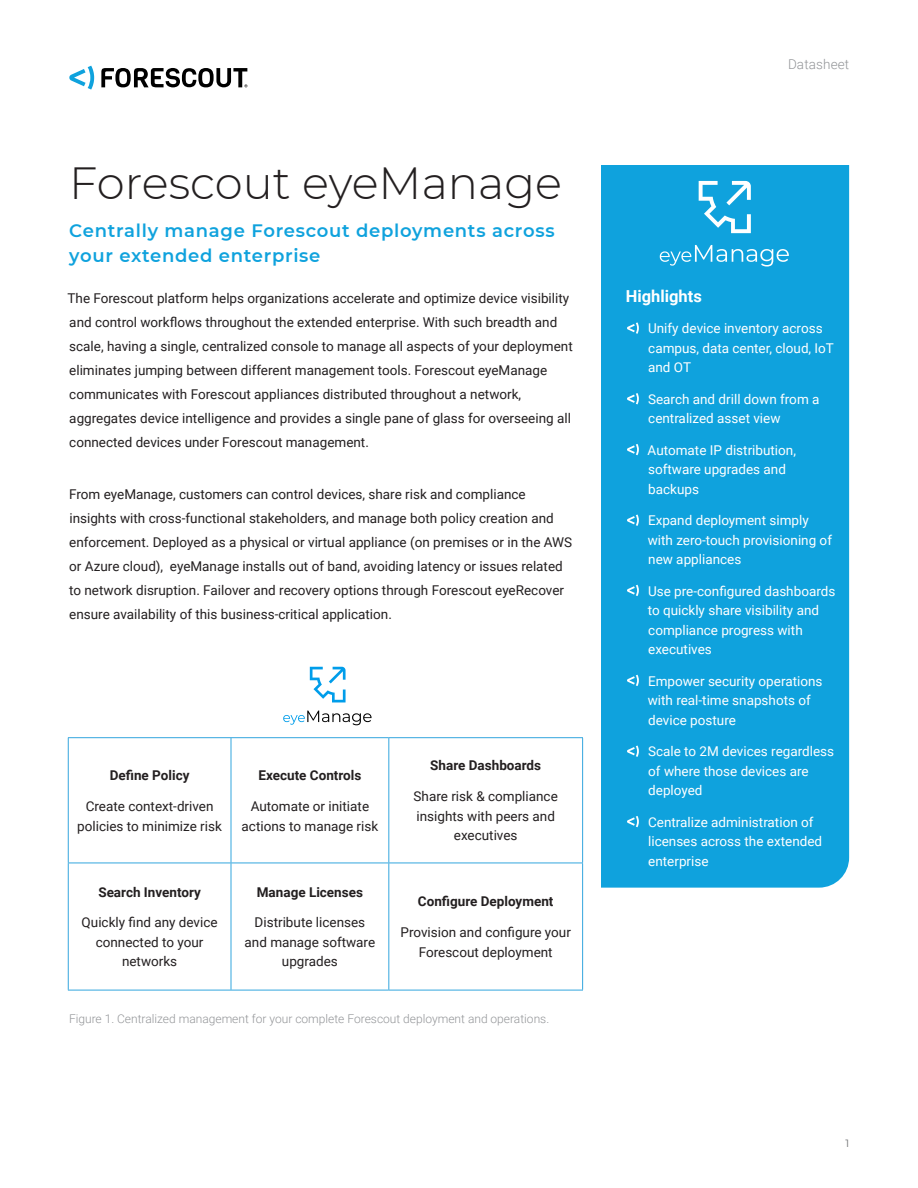
<style>
.page{position:relative;width:918px;height:1188px;background:#fff}
.page>*{position:absolute;margin:0;border:0;box-sizing:border-box;transform-origin:0 0}
.title_small{font:300 45px "Montserrat";color:#231f20}
.title_small-2{font:600 18px/25.5px "Montserrat";letter-spacing:.04em;color:#0fa2dd}
.body{font:700 16.5px "Roboto";color:#fff}
.body_bullets{font:13.5px/24px "Roboto";color:#231f20}
.body-2{font:13.5px/19.5px "Roboto";color:#fff}
.body-3{font:13.5px/19.5px "Roboto";color:#231f20;text-align:center}
.body-4{font:700 13.5px "Roboto";color:#231f20}
.folio{font:300 13.5px "Roboto";letter-spacing:.01em;color:#939598}
.t1{font:300 12px "Roboto";color:#939598}
.folio-2{font:10.5px "Montserrat";color:#6c6d70}
</style>
<div class="page">
<svg style="left:69px;top:66px;width:25px;height:24px"></svg>
<svg style="left:101px;top:68px;width:147px;height:20px"></svg>
<div style="left:601px;top:165px;width:248px;height:723px;background:#0fa2dd"></div>
<hr style="left:582px;top:863px;width:1px;height:127px;background:#33a6de">
<hr style="left:389px;top:990px;width:194px;height:1px;background:#33a6de">
<hr style="left:388px;top:738px;width:1px;height:125px;background:#33a6de">
<hr style="left:68px;top:863px;width:1px;height:127px;background:#33a6de">
<hr style="left:68px;top:990px;width:163px;height:1px;background:#33a6de">
<hr style="left:231px;top:863px;width:1px;height:127px;background:#33a6de">
<hr style="left:388px;top:863px;width:1px;height:127px;background:#33a6de">
<hr style="left:231px;top:990px;width:158px;height:1px;background:#33a6de">
<hr style="left:231px;top:738px;width:1px;height:125px;background:#33a6de">
<hr style="left:68px;top:738px;width:1px;height:125px;background:#33a6de">
<hr style="left:582px;top:738px;width:1px;height:125px;background:#33a6de">
<hr style="left:68px;top:863px;width:163px;height:1px;background:#33a6de">
<hr style="left:231px;top:863px;width:158px;height:1px;background:#33a6de">
<hr style="left:389px;top:863px;width:194px;height:1px;background:#33a6de">
<hr style="left:68px;top:737px;width:163px;height:1px;background:#33a6de">
<hr style="left:231px;top:737px;width:158px;height:1px;background:#33a6de">
<hr style="left:389px;top:737px;width:194px;height:1px;background:#33a6de">
<svg style="left:283px;top:711px;width:89px;height:14px"></svg>
<svg style="left:310px;top:667px;width:36px;height:35px"></svg>
<svg style="left:660px;top:245px;width:129px;height:22px;background:#3cb3e3"></svg>
<svg style="left:699px;top:181px;width:52px;height:52px"></svg>
<svg style="left:627px;top:322px;width:12px;height:12px"></svg>
<svg style="left:627px;top:393px;width:12px;height:11px"></svg>
<svg style="left:627px;top:444px;width:12px;height:11px"></svg>
<svg style="left:627px;top:515px;width:12px;height:11px"></svg>
<svg style="left:627px;top:585px;width:12px;height:11px"></svg>
<svg style="left:620px;top:666px;width:19px;height:20px"></svg>
<svg style="left:627px;top:746px;width:12px;height:11px"></svg>
<svg style="left:627px;top:816px;width:12px;height:11px"></svg>
<p class="title_small" style="left:69px;top:153px;width:494px">Forescout eyeManage</p>
<p class="title_small-2" style="left:69px;top:217px;width:487px">Centrally manage Forescout deployments across your extended enterprise</p>
<p class="body_bullets" style="left:68px;top:285px;width:507px">The Forescout platform helps organizations accelerate and optimize device visibility and control workflows throughout the extended enterprise. With such breadth and scale, having a single, centralized console to manage all aspects of your deployment eliminates jumping between different management tools. Forescout eyeManage communicates with Forescout appliances distributed throughout a network, aggregates device intelligence and provides a single pane of glass for overseeing all connected devices under Forescout management.</p>
<p class="body_bullets" style="left:69px;top:482px;width:505px">From eyeManage, customers can control devices, share risk and compliance insights with cross-functional stakeholders, and manage both policy creation and enforcement. Deployed as a physical or virtual appliance (on premises or in the AWS or Azure cloud), eyeManage installs out of band, avoiding latency or issues related to network disruption. Failover and recovery options through Forescout eyeRecover ensure availability of this business-critical application.</p>
<p class="body-4" style="left:110px;top:766px;width:81px">Define Policy</p>
<p class="body-3" style="left:77px;top:796px;width:146px">Create context-driven policies to minimize risk</p>
<p class="body-4" style="left:258px;top:766px;width:104px">Execute Controls</p>
<p class="body-3" style="left:242px;top:796px;width:138px">Automate or initiate actions to manage risk</p>
<p class="body-4" style="left:98px;top:882px;width:104px">Search Inventory</p>
<p class="body-3" style="left:82px;top:912px;width:138px">Quickly find any device connected to your networks</p>
<p class="body-4" style="left:257px;top:882px;width:108px">Manage Licenses</p>
<p class="body-3" style="left:245px;top:912px;width:132px">Distribute licenses and manage software upgrades</p>
<p class="body-4" style="left:430px;top:756px;width:112px">Share Dashboards</p>
<p class="body-3" style="left:414px;top:786px;width:146px">Share risk &amp; compliance insights with peers and executives</p>
<p class="body-4" style="left:418px;top:892px;width:137px">Configure Deployment</p>
<p class="body-3" style="left:400px;top:922px;width:172px">Provision and configure your<br>Forescout deployment</p>
<p class="t1" style="left:69px;top:1010px;width:482px">Figure 1. Centralized management for your complete Forescout deployment and operations.</p>
<p class="folio" style="left:788px;top:54px;width:63px">Datasheet</p>
<p class="body" style="left:626px;top:284px;width:78px">Highlights</p>
<p class="body-2" style="left:648px;top:318px;width:187px">Unify device inventory across campus, data center, cloud, IoT and OT</p>
<p class="body-2" style="left:648px;top:388px;width:173px">Search and drill down from a centralized asset view</p>
<p class="body-2" style="left:648px;top:439px;width:150px">Automate IP distribution, software upgrades and backups</p>
<p class="body-2" style="left:648px;top:510px;width:186px">Expand deployment simply with zero-touch provisioning of new appliances</p>
<p class="body-2" style="left:648px;top:580px;width:189px">Use pre-configured dashboards to quickly share visibility and compliance progress with executives</p>
<p class="body-2" style="left:648px;top:670px;width:176px">Empower security operations with real-time snapshots of device posture</p>
<p class="body-2" style="left:648px;top:741px;width:188px">Scale to 2M devices regardless of where those devices are deployed</p>
<p class="body-2" style="left:648px;top:811px;width:176px">Centralize administration of licenses across the extended enterprise</p>
<p class="folio-2" style="left:845px;top:1137px;width:5px">1</p>
</div>
